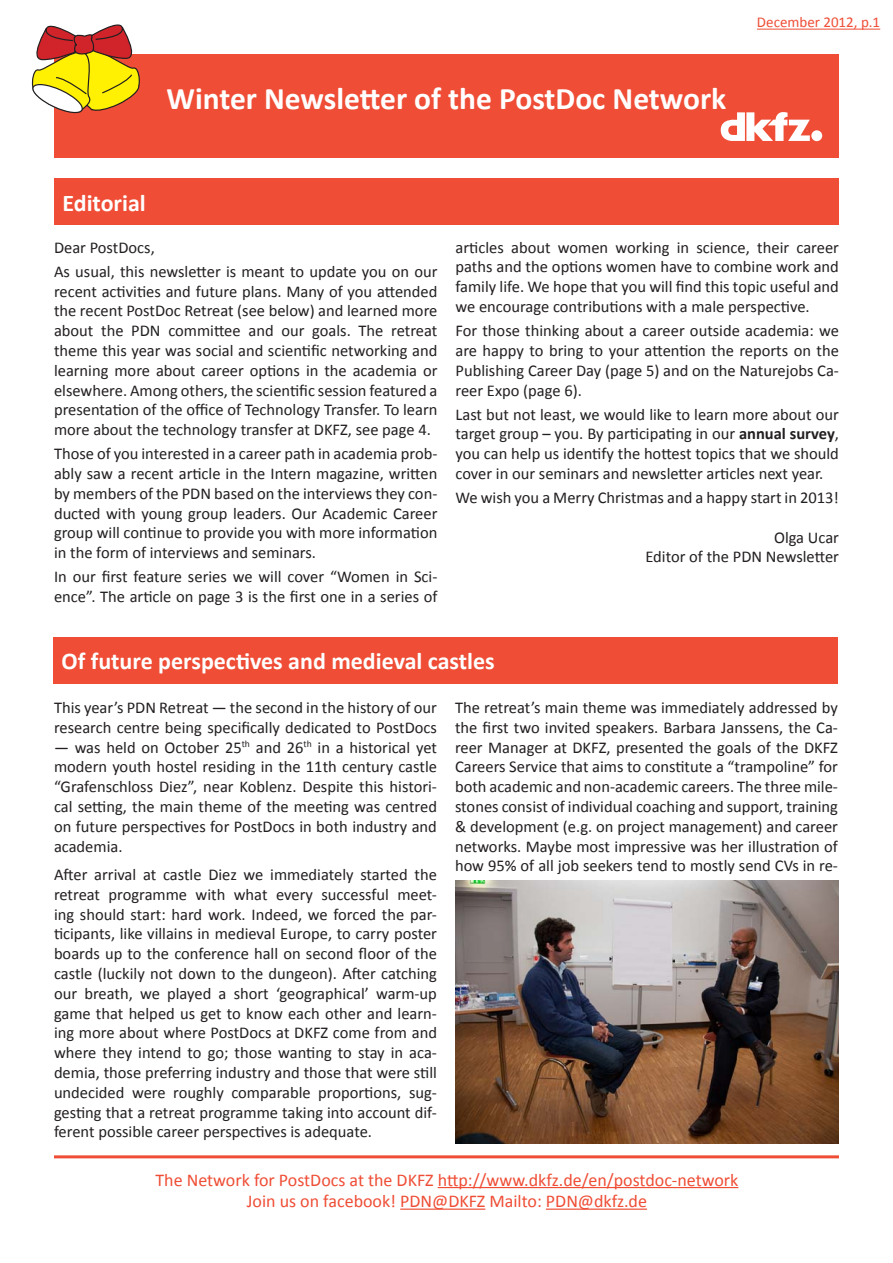
<style>
.page{position:relative;width:893px;height:1263px;background:#fff}
.page>*{position:absolute;margin:0;border:0;box-sizing:border-box;transform-origin:0 0}
.t1{font:700 31.5px "Calibri";color:#fff}
.Article_title{font:700 24px "Calibri";color:#fff}
.t2{font:18px/21.6px "Calibri";color:#ef4d35;text-align:center}
.Article_title-2{font:16.5px/19.8px "Calibri";color:#231f20;text-align:justify}
.t3{font:15px "Calibri";color:#ef4d35}
.s1{font-weight:700}
</style>
<div class="page">
<hr style="left:438px;top:1187px;width:300px;height:1px;background:#ef4d35">
<hr style="left:400px;top:1208px;width:85px;height:2px;background:#ef4d35">
<hr style="left:546px;top:1208px;width:101px;height:2px;background:#ef4d35">
<hr style="left:54px;top:1155px;width:785px;height:3px;background:#ef4d35">
<div style="left:54px;top:54px;width:785px;height:103px;background:#ef4d35"></div>
<div style="left:811px;top:130px;width:11px;height:11px;background:#fff;border-radius:50%"></div>
<svg style="left:721px;top:112px;width:89px;height:29px"></svg>
<hr style="left:757px;top:29px;width:123px;height:1px;background:#ef4d35">
<div style="left:54px;top:179px;width:785px;height:46px;background:#ef4d35"></div>
<div style="left:53px;top:637px;width:785px;height:47px;background:#ef4d35"></div>
<img style="left:455px;top:880px;width:383px;height:263px">
<svg style="left:31px;top:24px;width:109px;height:90px"></svg>
<h1 class="t1" style="left:167px;top:79px;width:561px">Winter Newsletter of the PostDoc Network</h1>
<p class="t3" style="left:757px;top:13px;width:125px">December 2012, p.1</p>
<p class="Article_title" style="left:63px;top:188px;width:85px">Editorial</p>
<p class="Article_title-2" style="left:54px;top:236px;width:102px">Dear PostDocs,</p>
<p class="Article_title-2" style="left:54px;top:261px;width:385px">As usual, this newsletter is meant to update you on our recent activities and future plans. Many of you attended the recent PostDoc Retreat (see below) and learned more about the PDN committee and our goals. The retreat theme this year was social and scientific networking and learning more about career options in the academia or elsewhere. Among others, the scientific session featured a presentation of the office of Technology Transfer. To learn more about the technology transfer at DKFZ, see page 4.</p>
<p class="Article_title-2" style="left:54px;top:443px;width:385px">Those of you interested in a career path in academia prob&shy;ably saw a recent article in the Intern magazine, written by members of the PDN based on the interviews they con&shy;ducted with young group leaders. Our Academic Career group will continue to provide you with more information in the form of interviews and seminars.</p>
<p class="Article_title-2" style="left:54px;top:566px;width:385px">In our first feature series we will cover “Women in Sci&shy;ence”. The article on page 3 is the first one in a series of</p>
<p class="Article_title-2" style="left:455px;top:236px;width:385px">articles about women working in science, their career paths and the options women have to combine work and family life. We hope that you will find this topic useful and we encourage contributions with a male perspective.</p>
<p class="Article_title-2" style="left:455px;top:320px;width:385px">For those thinking about a career outside academia: we are happy to bring to your attention the reports on the Publishing Career Day (page 5) and on the Naturejobs Ca&shy;reer Expo (page 6).</p>
<p class="Article_title-2" style="left:455px;top:403px;width:385px">Last but not least, we would like to learn more about our target group – you. By participating in our <span class="s1">annual survey</span>, you can help us identify the hottest topics that we should cover in our seminars and newsletter articles next year.</p>
<p class="Article_title-2" style="left:455px;top:487px;width:385px">We wish you a Merry Christmas and a happy start in 2013!</p>
<p class="Article_title-2" style="left:774px;top:526px;width:66px">Olga Ucar</p>
<p class="Article_title-2" style="left:645px;top:546px;width:195px">Editor of the PDN Newsletter</p>
<p class="Article_title" style="left:62px;top:647px;width:435px">Of future perspectives and medieval castles</p>
<p class="Article_title-2" style="left:54px;top:697px;width:384px">This year’s PDN Retreat — the second in the history of our research centre being specifically dedicated to PostDocs</p>
<p class="Article_title-2" style="left:54px;top:736px;width:384px">— was held on October 25<sup>th</sup> and 26<sup>th</sup> in a historical yet modern youth hostel residing in the 11th century castle “Grafenschloss Diez”, near Koblenz. Despite this histori&shy;cal setting, the main theme of the meeting was centred on future perspectives for PostDocs in both industry and academia.</p>
<p class="Article_title-2" style="left:54px;top:864px;width:384px">After arrival at castle Diez we immediately started the retreat programme with what every successful meet&shy;ing should start: hard work. Indeed, we forced the par&shy;ticipants, like villains in medieval Europe, to carry poster boards up to the conference hall on second floor of the castle (luckily not down to the dungeon). After catching our breath, we played a short ‘geographical’ warm-up game that helped us get to know each other and learn&shy;ing more about where PostDocs at DKFZ come from and where they intend to go; those wanting to stay in aca&shy;demia, those preferring industry and those that were still undecided were roughly comparable proportions, sug&shy;gesting that a retreat programme taking into account dif&shy;ferent possible career perspectives is adequate.</p>
<p class="Article_title-2" style="left:455px;top:697px;width:384px">The retreat’s main theme was immediately addressed by the first two invited speakers. Barbara Janssens, the Ca&shy;reer Manager at DKFZ, presented the goals of the DKFZ Careers Service that aims to constitute a “trampoline” for both academic and non-academic careers. The three mile&shy;stones consist of individual coaching and support, training &amp; development (e.g. on project management) and career networks. Maybe most impressive was her illustration of how 95% of all job seekers tend to mostly send CVs in re-</p>
<p class="t2" style="left:155px;top:1168px;width:584px">The Network for PostDocs at the DKFZ http://www.dkfz.de/en/postdoc-network<br>Join us on facebook! PDN@DKFZ Mailto: PDN@dkfz.de</p>
</div>
